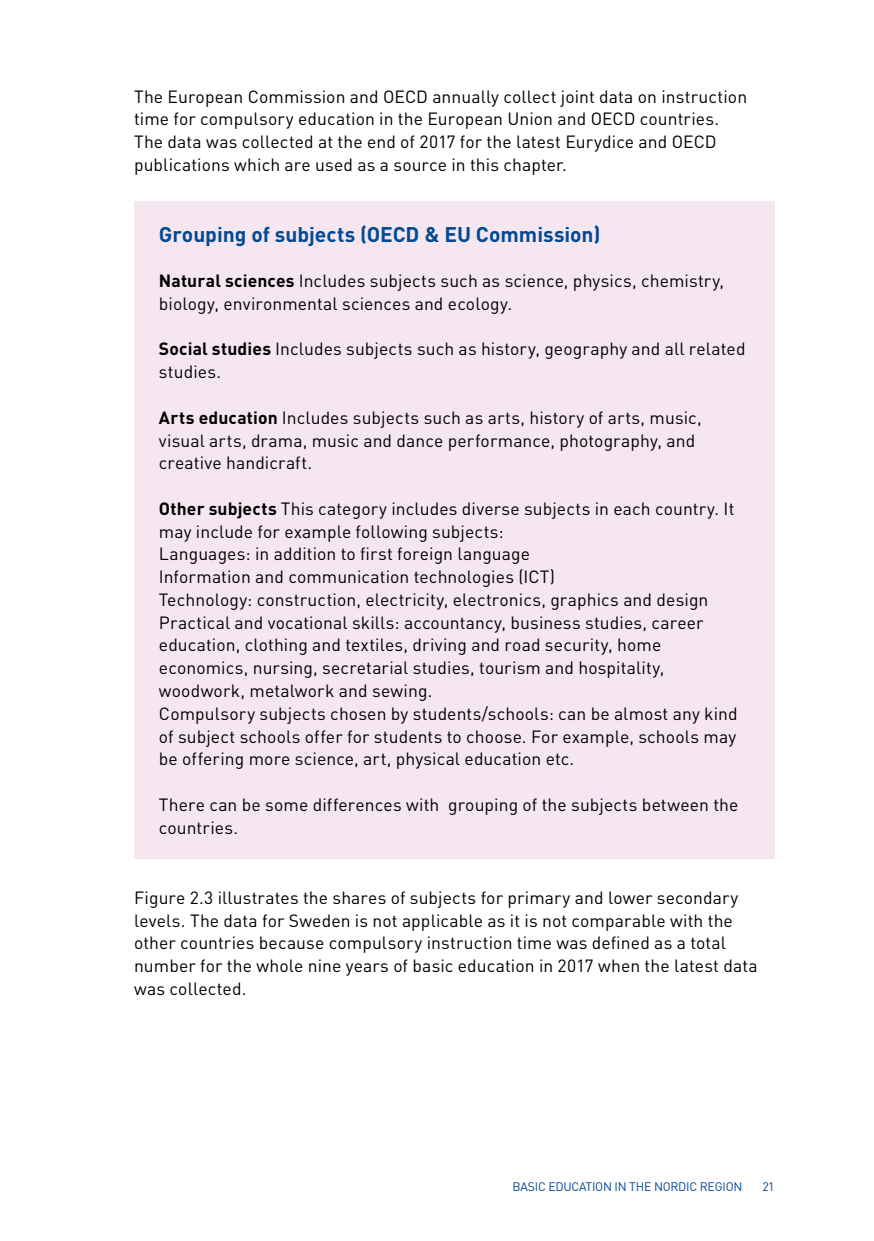
<style>
.page{position:relative;width:874px;height:1241px;background:#fff}
.page>*{position:absolute;margin:0;border:0;box-sizing:border-box;transform-origin:0 0}
.Boxiotsikko{font:700 21px "DIN Pro";color:#004994}
.Leipis{font:17.5px/22.8px "DIN Pro";letter-spacing:.005em;color:#000}
.t1{font:12.25px "DIN Pro";letter-spacing:-.02em;color:#004994}
.s1{font-weight:700}
</style>
<div class="page">
<div style="left:134px;top:201px;width:640px;height:657px;background:#f5e6f0"></div>
<p class="Leipis" style="left:134px;top:84px;width:614px">The European Commission and OECD annually collect joint data on instruction time for compulsory education in the European Union and OECD countries.<br>The data was collected at the end of 2017 for the latest Eurydice and OECD publications which are used as a source in this chapter.</p>
<p class="Boxiotsikko" style="left:159px;top:220px;width:443px">Grouping of subjects (OECD &amp; EU Commission)</p>
<p class="Leipis" style="left:159px;top:269px;width:566px"><span class="s1">Natural sciences</span> Includes subjects such as science, physics, chemistry, biology, environmental sciences and ecology.</p>
<p class="Leipis" style="left:159px;top:337px;width:588px"><span class="s1">Social studies</span> Includes subjects such as history, geography and all related studies.</p>
<p class="Leipis" style="left:159px;top:405px;width:544px"><span class="s1">Arts education</span> Includes subjects such as arts, history of arts, music, visual arts, drama, music and dance performance, photography, and creative handicraft.</p>
<p class="Leipis" style="left:159px;top:496px;width:577px"><span class="s1">Other subjects</span> This category includes diverse subjects in each country. It may include for example following subjects:</p>
<p class="Leipis" style="left:159px;top:542px;width:372px">Languages: in addition to first foreign language</p>
<p class="Leipis" style="left:159px;top:564px;width:397px">Information and communication technologies (ICT)</p>
<p class="Leipis" style="left:159px;top:587px;width:550px">Technology: construction, electricity, electronics, graphics and design</p>
<p class="Leipis" style="left:159px;top:610px;width:546px">Practical and vocational skills: accountancy, business studies, career education, clothing and textiles, driving and road security, home economics, nursing, secretarial studies, tourism and hospitality, woodwork, metalwork and sewing.</p>
<p class="Leipis" style="left:159px;top:701px;width:580px;text-align:justify">Compulsory subjects chosen by students/schools: can be almost any kind of subject schools offer for students to choose. For example, schools may be offering more science, art, physical education etc.</p>
<p class="Leipis" style="left:159px;top:792px;width:581px">There can be some differences with grouping of the subjects between the countries.</p>
<p class="Leipis" style="left:134px;top:885px;width:624px">Figure 2.3 illustrates the shares of subjects for primary and lower secondary levels. The data for Sweden is not applicable as it is not comparable with the other countries because compulsory instruction time was defined as a total number for the whole nine years of basic education in 2017 when the latest data was collected.</p>
<p class="t1" style="left:512px;top:1177px;width:231px">BASIC EDUCATION IN THE NORDIC REGION</p>
<p class="t1" style="left:762px;top:1177px;width:14px">21</p>
</div>
